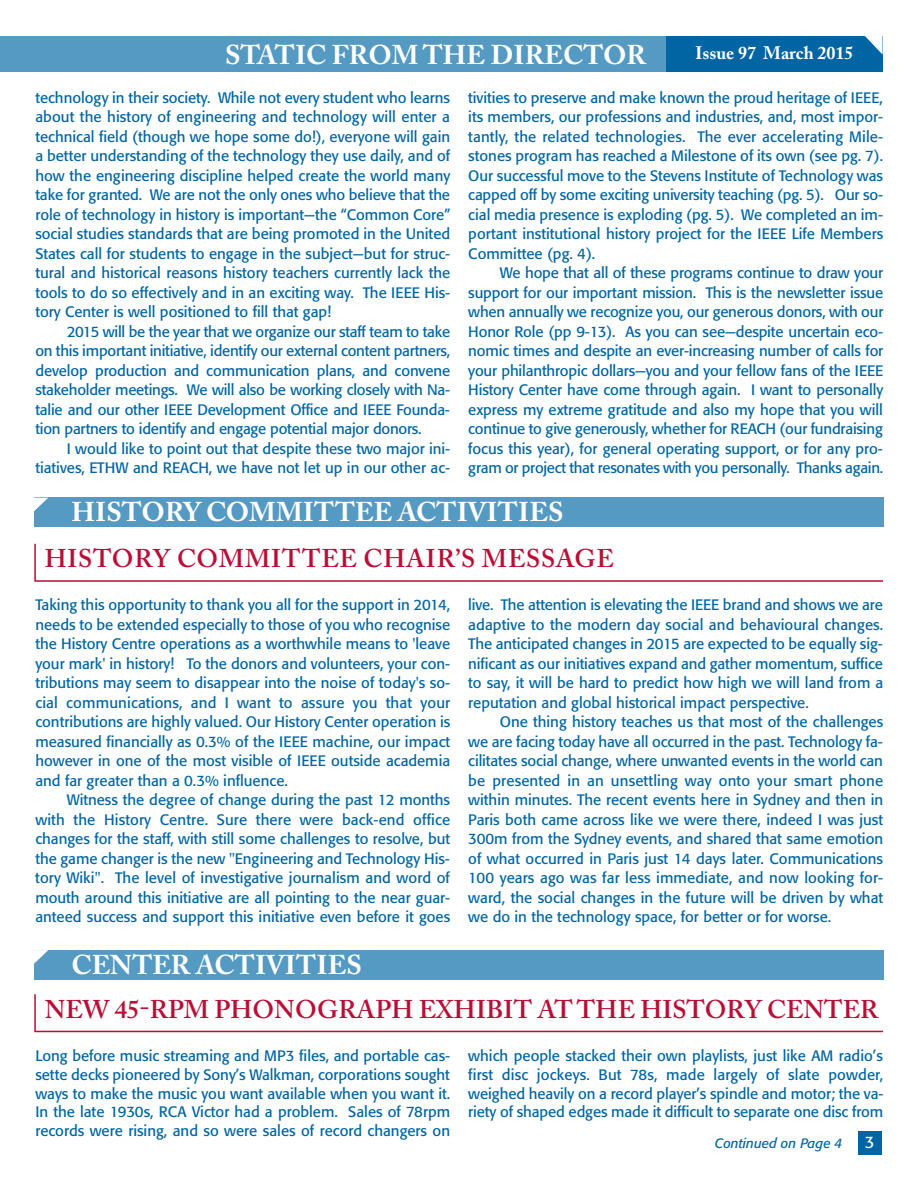
<style>
.page{position:relative;width:918px;height:1188px;background:#fff}
.page>*{position:absolute;margin:0;border:0;box-sizing:border-box;transform-origin:0 0}
.t1{font:700 27px "Adobe Caslon Pro";color:#fff}
.t2{font:600 25.5px "Adobe Caslon Pro";letter-spacing:.01em;color:#b90f36}
.t3{font:600 25.5px "Adobe Caslon Pro";letter-spacing:.03em;color:#b90f36}
.t4{font:700 18px "Adobe Caslon Pro";color:#fff}
.t5{font:16.5px "Formata";color:#fff}
.t6{font:15px/19.5px "Formata";color:#0065a2;text-align:justify}
.t7{font:italic 13.5px "Formata";color:#0065a2}
</style>
<div class="page">
<div style="left:666px;top:36px;width:216px;height:35px;background:#0065a2"></div>
<div style="left:0;top:36px;width:666px;height:35px;background:#559ac3"></div>
<svg style="left:865px;top:36px;width:18px;height:19px"></svg>
<div style="left:858px;top:1131px;width:23px;height:23px;background:#0065a2"></div>
<div style="left:34px;top:498px;width:850px;height:29px;background:#559ac3"></div>
<svg style="left:34px;top:498px;width:14px;height:13px"></svg>
<svg style="left:34px;top:543px;width:850px;height:39px"></svg>
<div style="left:34px;top:950px;width:850px;height:29px;background:#559ac3"></div>
<svg style="left:34px;top:950px;width:14px;height:14px"></svg>
<svg style="left:34px;top:994px;width:850px;height:39px"></svg>
<h1 class="t1" style="left:225px;top:44px;width:423px">STATIC FROM THE DIRECTOR</h1>
<p class="t4" style="left:695px;top:46px;width:160px">Issue 97 March 2015</p>
<p class="t6" style="left:35px;top:89px;width:416px">technology in their society. While not every student who learns about the history of engineering and technology will enter a technical field (though we hope some do!), everyone will gain a better understanding of the technology they use daily, and of how the engineering discipline helped create the world many take for granted. We are not the only ones who believe that the role of technology in history is important—the “Common Core” social studies standards that are being promoted in the United States call for students to engage in the subject—but for struc&shy;tural and historical reasons history teachers currently lack the tools to do so effectively and in an exciting way. The IEEE His&shy;tory Center is well positioned to fill that gap!</p>
<p class="t6" style="left:35px;top:323px;width:416px;text-indent:31px">2015 will be the year that we organize our staff team to take on this important initiative, identify our external content partners, develop production and communication plans, and convene stakeholder meetings. We will also be working closely with Na&shy;talie and our other IEEE Development Office and IEEE Founda&shy;tion partners to identify and engage potential major donors.</p>
<p class="t6" style="left:35px;top:440px;width:416px;text-align:right">I would like to point out that despite these two major ini&shy;tiatives, ETHW and REACH, we have not let up in our other ac-</p>
<p class="t6" style="left:468px;top:89px;width:416px">tivities to preserve and make known the proud heritage of IEEE, its members, our professions and industries, and, most impor&shy;tantly, the related technologies. The ever accelerating Mile&shy;stones program has reached a Milestone of its own (see pg. 7).<br>Our successful move to the Stevens Institute of Technology was capped off by some exciting university teaching (pg. 5). Our so&shy;cial media presence is exploding (pg. 5). We completed an im&shy;portant institutional history project for the IEEE Life Members Committee (pg. 4).</p>
<p class="t6" style="left:468px;top:264px;width:417px;text-indent:32px">We hope that all of these programs continue to draw your support for our important mission. This is the newsletter issue when annually we recognize you, our generous donors, with our Honor Role (pp 9-13). As you can see—despite uncertain eco&shy;nomic times and despite an ever-increasing number of calls for your philanthropic dollars—you and your fellow fans of the IEEE History Center have come through again. I want to personally express my extreme gratitude and also my hope that you will continue to give generously, whether for REACH (our fundraising focus this year), for general operating support, or for any pro&shy;gram or project that resonates with you personally. Thanks again.</p>
<h1 class="t1" style="left:72px;top:501px;width:494px">HISTORY COMMITTEE ACTIVITIES</h1>
<h2 class="t3" style="left:45px;top:549px;width:571px">HISTORY COMMITTEE CHAIR’S MESSAGE</h2>
<p class="t6" style="left:35px;top:596px;width:417px">Taking this opportunity to thank you all for the support in 2014, needs to be extended especially to those of you who recognise the History Centre operations as a worthwhile means to 'leave your mark' in history! To the donors and volunteers, your con&shy;tributions may seem to disappear into the noise of today's so&shy;cial communications, and I want to assure you that your contributions are highly valued. Our History Center operation is measured financially as 0.3% of the IEEE machine, our impact however in one of the most visible of IEEE outside academia and far greater than a 0.3% influence.</p>
<p class="t6" style="left:35px;top:791px;width:416px;text-indent:32px">Witness the degree of change during the past 12 months with the History Centre. Sure there were back-end office changes for the staff, with still some challenges to resolve, but the game changer is the new "Engineering and Technology His&shy;tory Wiki". The level of investigative journalism and word of mouth around this initiative are all pointing to the near guar&shy;anteed success and support this initiative even before it goes</p>
<p class="t6" style="left:468px;top:596px;width:417px">live. The attention is elevating the IEEE brand and shows we are adaptive to the modern day social and behavioural changes.<br>The anticipated changes in 2015 are expected to be equally sig&shy;nificant as our initiatives expand and gather momentum, suffice to say, it will be hard to predict how high we will land from a reputation and global historical impact perspective.</p>
<p class="t6" style="left:468px;top:713px;width:416px;text-indent:32px">One thing history teaches us that most of the challenges we are facing today have all occurred in the past. Technology fa&shy;cilitates social change, where unwanted events in the world can be presented in an unsettling way onto your smart phone within minutes. The recent events here in Sydney and then in Paris both came across like we were there, indeed I was just 300m from the Sydney events, and shared that same emotion of what occurred in Paris just 14 days later. Communications 100 years ago was far less immediate, and now looking for&shy;ward, the social changes in the future will be driven by what we do in the technology space, for better or for worse.</p>
<h1 class="t1" style="left:72px;top:954px;width:292px">CENTER ACTIVITIES</h1>
<h2 class="t2" style="left:45px;top:1000px;width:835px">NEW 45-RPM PHONOGRAPH EXHIBIT AT THE HISTORY CENTER</h2>
<p class="t6" style="left:35px;top:1048px;width:416px;line-height:18.8px">Long before music streaming and MP3 files, and portable cas&shy;sette decks pioneered by Sony’s Walkman, corporations sought ways to make the music you want available when you want it.<br>In the late 1930s, RCA Victor had a problem. Sales of 78rpm records were rising, and so were sales of record changers on</p>
<p class="t6" style="left:468px;top:1048px;width:417px;line-height:18.8px">which people stacked their own playlists, just like AM radio’s first disc jockeys. But 78s, made largely of slate powder, weighed heavily on a record player’s spindle and motor; the va&shy;riety of shaped edges made it difficult to separate one disc from</p>
<p class="t7" style="left:715px;top:1137px;width:129px">Continued on Page 4</p>
<p class="t5" style="left:865px;top:1135px;width:11px">3</p>
</div>
